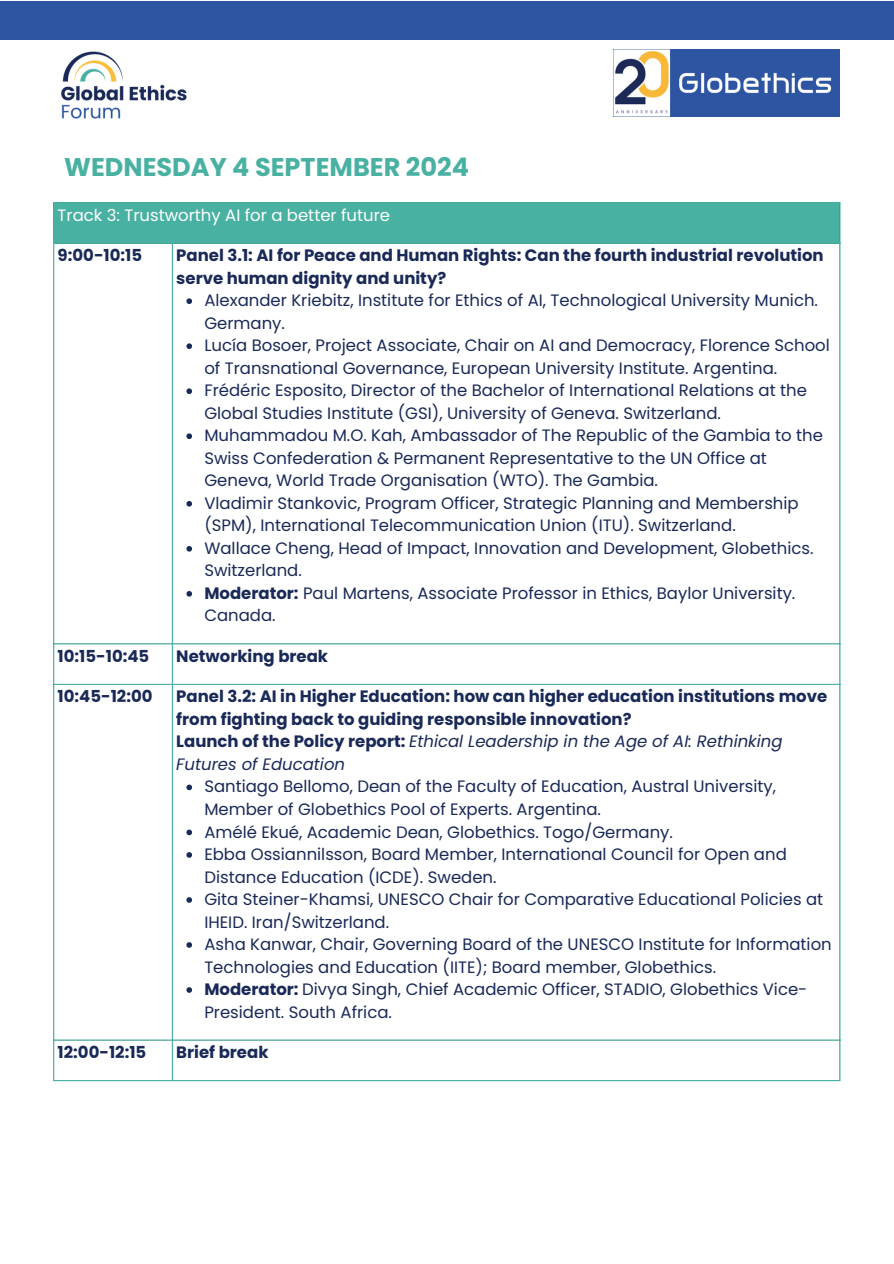
<style>
.page{position:relative;width:894px;height:1264px;background:#fff}
.page>*{position:absolute;margin:0;border:0;box-sizing:border-box;transform-origin:0 0}
.t1{font:700 25.5px "Poppins";color:#49b1a2}
.t2{font:16.5px/22.5px "Poppins";color:#192958}
.t3{font:700 16.5px/22.5px "Poppins";color:#192958}
.t4{font:italic 16.5px/22.5px "Poppins";color:#192958}
.t5{font:16.5px "Poppins";color:#fff}
.s1{font-weight:700}
.s2{font-weight:700;font-style:normal}
</style>
<div class="page">
<div style="left:0;top:1px;width:893px;height:39px;background:#2d55a2"></div>
<div style="left:53px;top:202px;width:787px;height:41px;background:#49b1a2"></div>
<svg style="left:186px;top:298px;width:6px;height:6px"></svg>
<svg style="left:186px;top:343px;width:6px;height:6px"></svg>
<svg style="left:186px;top:388px;width:6px;height:6px"></svg>
<svg style="left:186px;top:433px;width:6px;height:6px"></svg>
<svg style="left:186px;top:501px;width:6px;height:5px"></svg>
<svg style="left:186px;top:546px;width:6px;height:5px"></svg>
<svg style="left:186px;top:591px;width:6px;height:5px"></svg>
<svg style="left:186px;top:784px;width:6px;height:6px"></svg>
<svg style="left:186px;top:829px;width:6px;height:6px"></svg>
<svg style="left:186px;top:852px;width:6px;height:5px"></svg>
<svg style="left:186px;top:897px;width:6px;height:5px"></svg>
<svg style="left:186px;top:942px;width:6px;height:5px"></svg>
<svg style="left:186px;top:987px;width:6px;height:5px"></svg>
<hr style="left:53px;top:203px;width:1px;height:876px;background:#49b1a2">
<hr style="left:172px;top:244px;width:1px;height:835px;background:#49b1a2">
<hr style="left:839px;top:203px;width:1px;height:876px;background:#49b1a2">
<hr style="left:53px;top:242px;width:787px;height:2px;background:#49b1a2">
<hr style="left:53px;top:643px;width:787px;height:1px;background:#49b1a2">
<hr style="left:53px;top:683px;width:787px;height:2px;background:#49b1a2">
<hr style="left:53px;top:1039px;width:787px;height:1px;background:#49b1a2">
<hr style="left:53px;top:1079px;width:787px;height:2px;background:#49b1a2">
<img style="left:61px;top:51px;width:126px;height:68px">
<img style="left:613px;top:49px;width:226px;height:68px">
<p class="t1" style="left:64px;top:150px;width:406px">WEDNESDAY 4 SEPTEMBER 2024</p>
<p class="t5" style="left:58px;top:203px;width:334px">Track 3: Trustworthy AI for a better future</p>
<p class="t3" style="left:58px;top:244px;width:86px">9:00-10:15</p>
<h1 class="t3" style="left:176px;top:244px;width:648px">Panel 3.1: AI for Peace and Human Rights: Can the fourth industrial revolution serve human dignity and unity?</h1>
<p class="t2" style="left:204px;top:289px;width:615px">Alexander Kriebitz, Institute for Ethics of AI, Technological University Munich.<br>Germany.</p>
<p class="t2" style="left:204px;top:334px;width:627px">Lucía Bosoer, Project Associate, Chair on AI and Democracy, Florence School of Transnational Governance, European University Institute. Argentina.</p>
<p class="t2" style="left:204px;top:379px;width:604px">Frédéric Esposito, Director of the Bachelor of International Relations at the<br>Global Studies Institute (GSI), University of Geneva. Switzerland.</p>
<p class="t2" style="left:204px;top:424px;width:620px">Muhammadou M.O. Kah, Ambassador of The Republic of the Gambia to the<br>Swiss Confederation &amp; Permanent Representative to the UN Office at<br>Geneva, World Trade Organisation (WTO). The Gambia.</p>
<p class="t2" style="left:204px;top:492px;width:595px">Vladimir Stankovic, Program Officer, Strategic Planning and Membership (SPM), International Telecommunication Union (ITU). Switzerland.</p>
<p class="t2" style="left:204px;top:537px;width:610px">Wallace Cheng, Head of Impact, Innovation and Development, Globethics.<br>Switzerland.</p>
<p class="t2" style="left:204px;top:582px;width:592px"><span class="s1">Moderator:</span> Paul Martens, Associate Professor in Ethics, Baylor University.<br>Canada.</p>
<p class="t3" style="left:58px;top:645px;width:93px">10:15-10:45</p>
<p class="t3" style="left:176px;top:645px;width:153px">Networking break</p>
<p class="t3" style="left:58px;top:685px;width:96px">10:45-12:00</p>
<p class="t3" style="left:176px;top:685px;width:652px">Panel 3.2: AI in Higher Education: how can higher education institutions move from fighting back to guiding responsible innovation?</p>
<p class="t4" style="left:176px;top:730px;width:607px"><span class="s2">Launch of the Policy report:</span> Ethical Leadership in the Age of AI: Rethinking<br>Futures of Education</p>
<p class="t2" style="left:204px;top:775px;width:573px">Santiago Bellomo, Dean of the Faculty of Education, Austral University,<br>Member of Globethics Pool of Experts. Argentina.</p>
<p class="t2" style="left:204px;top:820px;width:470px">Amélé Ekué, Academic Dean, Globethics. Togo/Germany.</p>
<p class="t2" style="left:204px;top:843px;width:583px">Ebba Ossiannilsson, Board Member, International Council for Open and<br>Distance Education (ICDE). Sweden.</p>
<p class="t2" style="left:204px;top:888px;width:620px">Gita Steiner-Khamsi, UNESCO Chair for Comparative Educational Policies at<br>IHEID. Iran/Switzerland.</p>
<p class="t2" style="left:204px;top:933px;width:628px">Asha Kanwar, Chair, Governing Board of the UNESCO Institute for Information<br>Technologies and Education (IITE); Board member, Globethics.</p>
<p class="t2" style="left:204px;top:978px;width:604px"><span class="s1">Moderator:</span> Divya Singh, Chief Academic Officer, STADIO, Globethics Vice-<br>President. South Africa.</p>
<p class="t3" style="left:58px;top:1041px;width:90px">12:00-12:15</p>
<p class="t3" style="left:176px;top:1041px;width:94px">Brief break</p>
</div>
